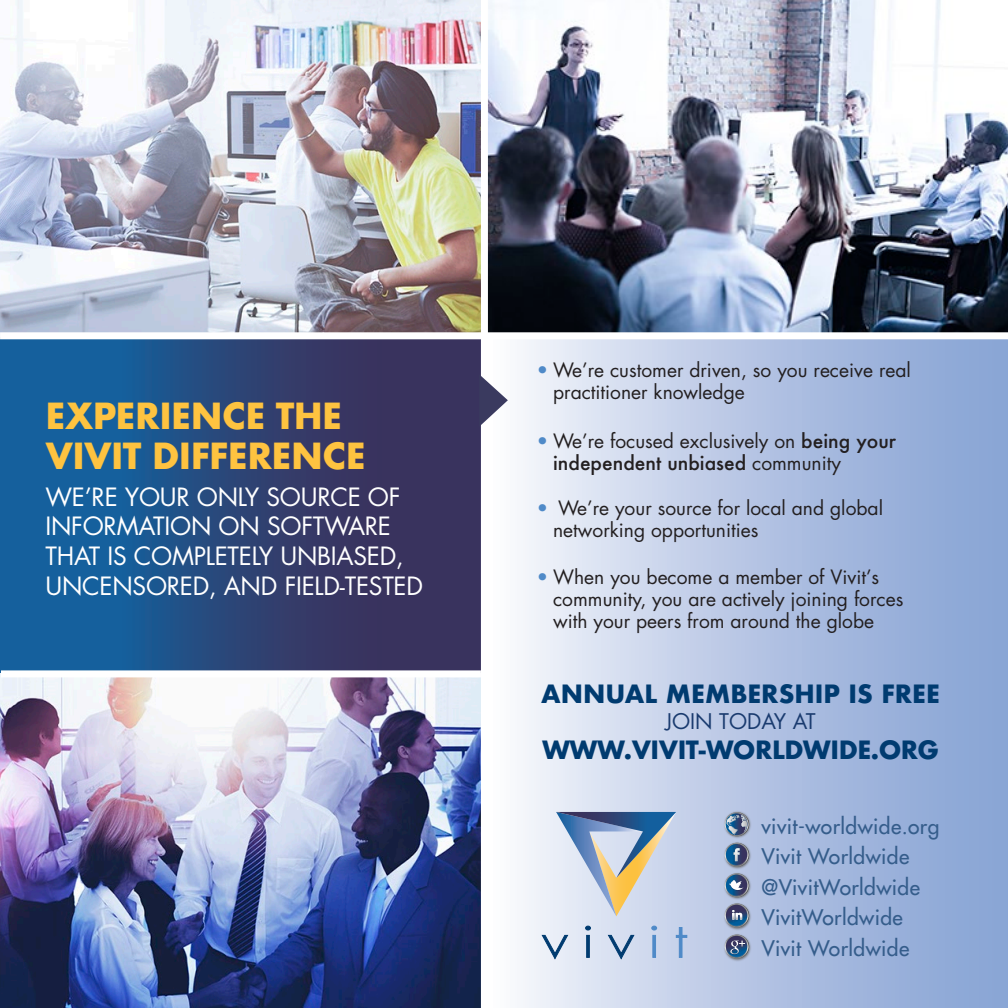
<style>
.page{position:relative;width:1008px;height:1008px;background:#fff}
.page>*{position:absolute;margin:0;border:0;box-sizing:border-box;transform-origin:0 0}
.t1{font:700 35px/40.1px "Futura";letter-spacing:-.02em;color:#fec340}
.t2{font:24.5px/29.8px "Futura";letter-spacing:-.01em;color:#fff}
.t3{font:700 24.5px "Futura";letter-spacing:-.01em;color:#003b70}
.t4{font:21px "Futura";letter-spacing:.02em;color:#355d8b}
.t5{font:21px "Futura";color:#1a3b6f}
.t6{font:19.25px/21.7px "Futura";color:#231f20}
.s1{color:#4f8ac8}
.s2{font-weight:500}
</style>
<div class="page">
<div style="left:484px;top:333px;width:524px;height:675px;background:linear-gradient(to right,#f7f7fc,#809dd1)"></div>
<img style="left:0;top:0;width:481px;height:332px">
<div style="left:0;top:338px;width:484px;height:336px;background:linear-gradient(to right,#1067a6,#422950)"></div>
<img style="left:488px;top:0;width:520px;height:332px">
<img style="left:0;top:674px;width:481px;height:334px">
<div style="left:0;top:332px;width:1008px;height:7px;background:#fff"></div>
<div style="left:1px;top:670px;width:480px;height:7px;background:#fff"></div>
<div style="left:481px;top:0;width:7px;height:1008px;background:#fff"></div>
<svg style="left:479px;top:374px;width:29px;height:53px"></svg>
<svg style="left:556px;top:812px;width:120px;height:104px;background:#b4bec9"></svg>
<svg style="left:542px;top:935px;width:26px;height:24px"></svg>
<div style="left:586px;top:935px;width:4px;height:23px;border:1px solid #003b70"></div>
<svg style="left:585px;top:926px;width:6px;height:4px"></svg>
<svg style="left:608px;top:935px;width:26px;height:24px"></svg>
<div style="left:653px;top:935px;width:3px;height:23px;border:1px solid #4f8ac8"></div>
<svg style="left:652px;top:926px;width:5px;height:4px"></svg>
<svg style="left:676px;top:927px;width:11px;height:31px"></svg>
<img style="left:701px;top:862px;width:69px;height:48px">
<svg style="left:725px;top:874px;width:24px;height:23px"></svg>
<img style="left:701px;top:799px;width:69px;height:63px">
<div style="left:725px;top:812px;width:24px;height:24px;background:#898c91;border-radius:12px"></div>
<svg style="left:725px;top:813px;width:24px;height:23px"></svg>
<img style="left:701px;top:910px;width:69px;height:62px">
<div style="left:725px;top:935px;width:24px;height:24px;background:#7b7c80;border-radius:12px"></div>
<svg style="left:725px;top:935px;width:24px;height:23px"></svg>
<p class="t1" style="left:46px;top:396px;width:322px">EXPERIENCE THE<br>VIVIT DIFFERENCE</p>
<p class="t2" style="left:46px;top:481px;width:379px">WE’RE YOUR ONLY SOURCE OF<br>INFORMATION ON SOFTWARE<br>THAT IS COMPLETELY UNBIASED,<br>UNCENSORED, AND FIELD-TESTED</p>
<p class="t6" style="left:553px;top:359px;width:359px;text-indent:-16px"><span class="s1">•</span> We’re customer driven, so you receive real practitioner knowledge</p>
<p class="t6" style="left:553px;top:430px;width:344px;text-indent:-16px"><span class="s1">•</span> We’re focused exclusively on <span class="s2">being your independent unbiased</span> community</p>
<p class="t6" style="left:553px;top:497px;width:331px;text-indent:-16px"><span class="s1">•</span> We’re your source for local and global networking opportunities</p>
<p class="t6" style="left:553px;top:565px;width:352px;line-height:22.2px;text-indent:-16px"><span class="s1">•</span> When you become a member of Vivit’s community, you are actively joining forces with your peers from around the globe</p>
<p class="t3" style="left:541px;top:676px;width:401px">ANNUAL MEMBERSHIP IS FREE</p>
<p class="t5" style="left:665px;top:707px;width:152px">JOIN TODAY AT</p>
<p class="t3" style="left:542px;top:732px;width:399px">WWW.VIVIT-WORLDWIDE.ORG</p>
<p class="t4" style="left:762px;top:813px;width:179px">vivit-worldwide.org</p>
<p class="t4" style="left:762px;top:843px;width:149px">Vivit Worldwide</p>
<p class="t4" style="left:762px;top:873px;width:160px">@VivitWorldwide</p>
<p class="t4" style="left:762px;top:904px;width:143px">VivitWorldwide</p>
<p class="t4" style="left:762px;top:934px;width:149px">Vivit Worldwide</p>
</div>
